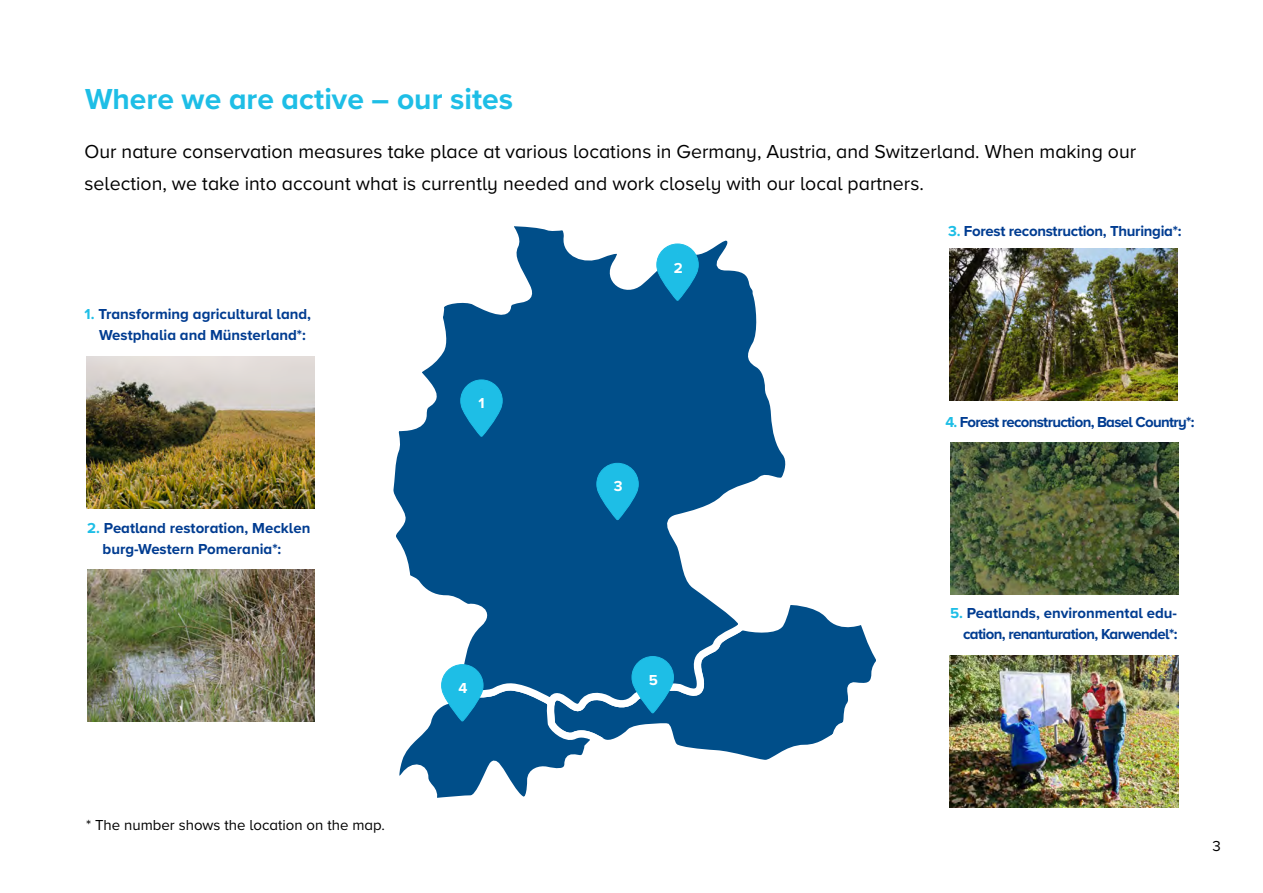
<style>
.page{position:relative;width:1263px;height:893px;background:#fff}
.page>*{position:absolute;margin:0;border:0;box-sizing:border-box;transform-origin:0 0}
.t1{font:700 30px "Proxima Nova A";color:#1ebee6}
.t2{font:19.5px/31.5px "Proxima Nova A";color:#000}
.t3{font:700 15px/21px "Proxima Nova A";color:#003c91}
.t4{font:700 15px/21px "Proxima Nova A";letter-spacing:-.04em;color:#003c91;text-align:right}
.t5{font:700 15px "Proxima Nova A";letter-spacing:-.045em;color:#003c91}
.t6{font:15px "Proxima Nova A";color:#000}
.t7{font:700 15px "Proxima Nova A";letter-spacing:-.02em;color:#003c91}
.t8{font:700 15px "Proxima Nova A";color:#fff}
.s1{color:#1ebee6}
</style>
<div class="page">
<svg style="left:608px;top:605px;width:268px;height:155px"></svg>
<svg style="left:393px;top:226px;width:405px;height:489px"></svg>
<img style="left:950px;top:249px;width:228px;height:152px">
<img style="left:88px;top:570px;width:226px;height:152px">
<img style="left:86px;top:356px;width:228px;height:152px">
<svg style="left:460px;top:379px;width:43px;height:58px;background:#108dbd"></svg>
<div style="left:470px;top:390px;width:25px;height:23px;background:#1ebee6"></div>
<svg style="left:656px;top:243px;width:43px;height:58px;background:#2ea1cb"></svg>
<div style="left:666px;top:254px;width:25px;height:23px;background:#1ebee6"></div>
<svg style="left:596px;top:463px;width:43px;height:57px;background:#118ebe"></svg>
<div style="left:606px;top:473px;width:25px;height:23px;background:#1ebee6"></div>
<svg style="left:393px;top:664px;width:215px;height:134px"></svg>
<div style="left:450px;top:675px;width:26px;height:22px;background:#1ebee6"></div>
<img style="left:950px;top:443px;width:228px;height:152px">
<img style="left:950px;top:656px;width:228px;height:152px">
<svg style="left:631px;top:656px;width:43px;height:58px;background:#1c95c3"></svg>
<div style="left:641px;top:666px;width:25px;height:23px;background:#1ebee6"></div>
<h1 class="t1" style="left:85px;top:76px;width:430px">Where we are active – our sites</h1>
<p class="t2" style="left:84px;top:135px;width:1053px">Our nature conservation measures take place at various locations in Germany, Austria, and Switzerland. When making our selection, we take into account what is currently needed and work closely with our local partners.</p>
<p class="t7" style="left:948px;top:219px;width:235px"><span class="s1">3.</span> Forest reconstruction, Thuringia*:</p>
<p class="t3" style="left:99px;top:304px;width:213px;text-indent:-15px"><span class="s1">1.</span> Transforming agricultural land,<br>Westphalia and Münsterland*:</p>
<p class="t3" style="left:103px;top:517px;width:209px;text-indent:-15px"><span class="s1">2.</span> Peatland restoration, Mecklen burg-Western Pomerania*:</p>
<p class="t8" style="left:478px;top:392px;width:8px">1</p>
<p class="t8" style="left:459px;top:677px;width:10px">4</p>
<p class="t8" style="left:674px;top:256px;width:10px">2</p>
<p class="t8" style="left:614px;top:475px;width:10px">3</p>
<p class="t8" style="left:649px;top:668px;width:11px">5</p>
<p class="t5" style="left:945px;top:411px;width:251px"><span class="s1">4.</span> Forest reconstruction, Basel Country*:</p>
<p class="t4" style="left:950px;top:602px;width:229px"><span class="s1">5.</span> Peatlands, environmental edu&shy;cation, renanturation, Karwendel*:</p>
<p class="t6" style="left:86px;top:813px;width:300px">* The number shows the location on the map.</p>
<p class="t6" style="left:1212px;top:834px;width:10px">3</p>
</div>
